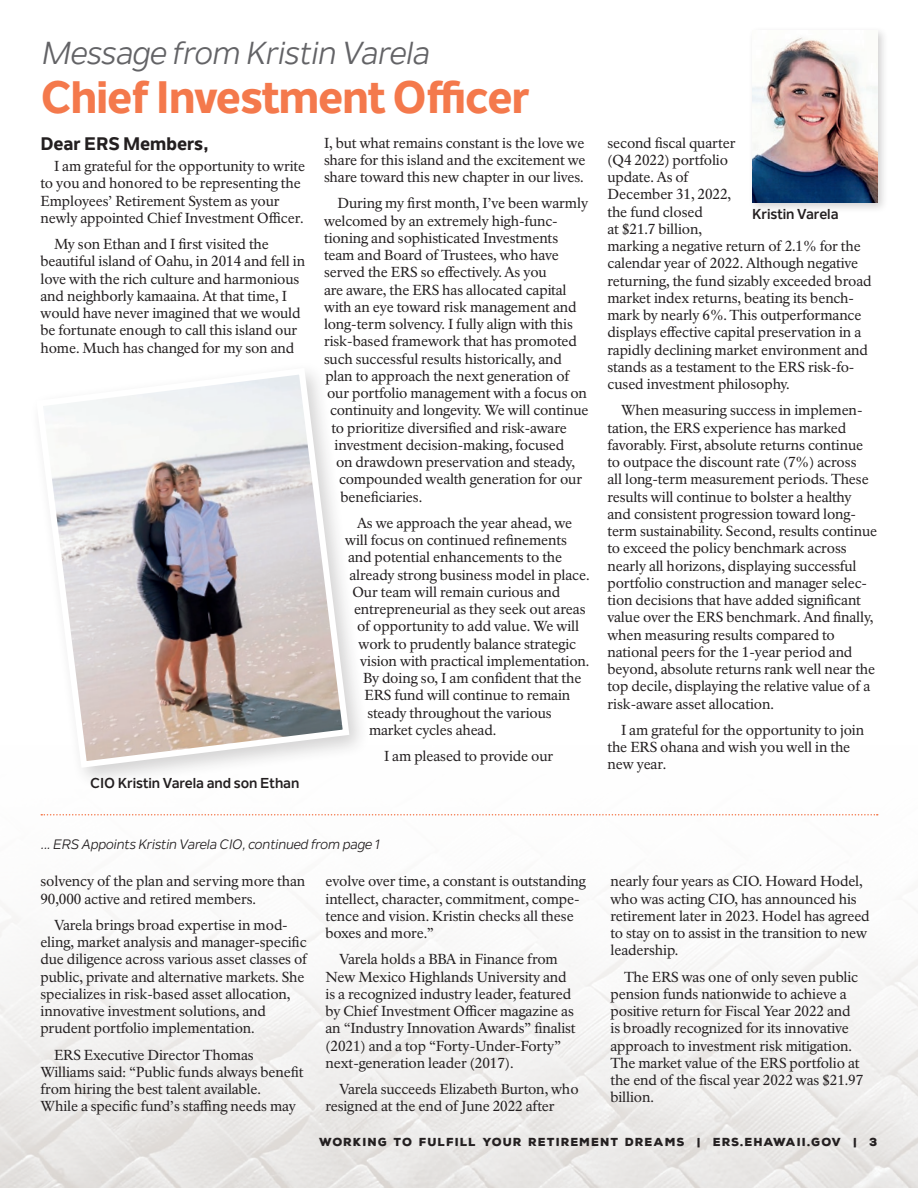
<style>
.page{position:relative;width:918px;height:1188px;background:#fff}
.page>*{position:absolute;margin:0;border:0;box-sizing:border-box;transform-origin:0 0}
.holomua_subhed{font:800 45px "Nolan Next";letter-spacing:-.02em;color:#f4794c}
.holomua_subhed-2{font:italic 31.5px "Nolan Next";letter-spacing:-.005em;color:#636366}
.holomua_subhed-3{font:800 18px "Nolan Next";letter-spacing:-.01em;color:#231f20}
.holomua_body{font:14.25px/17.2px "NPS Rawlinson OT";letter-spacing:-.01em;color:#231f20}
.holumua_caption{font:700 14.25px "Nolan Next";letter-spacing:-.005em;color:#231f20}
.holumua_caption-2{font:italic 13.5px "Nolan Next";letter-spacing:-.005em;color:#231f20}
.t1{font:900 11.25px "Nexa Rust Sans";letter-spacing:.1em;color:#231f20}
</style>
<div class="page">
<img style="left:0;top:814px;width:918px;height:374px">
<div style="left:748px;top:25px;width:141px;height:189px;background:#231f20;opacity:.2"></div>
<img style="left:752px;top:30px;width:126px;height:173px">
<svg style="left:43px;top:372px;width:310px;height:399px"></svg>
<svg style="left:41px;top:814px;width:837px;height:2px"></svg>
<p class="holomua_subhed-2" style="left:40px;top:34px;width:390px">Message from Kristin Varela</p>
<p class="holomua_subhed" style="left:40px;top:70px;width:491px">Chief Investment Officer</p>
<p class="holomua_subhed-3" style="left:40px;top:133px;width:170px">Dear ERS Members,</p>
<p class="holomua_body" style="left:40px;top:158px;width:266px;text-indent:14px">I am grateful for the opportunity to write to you and honored to be representing the Employees’ Retirement System as your newly appointed Chief Investment Officer.</p>
<p class="holomua_body" style="left:40px;top:236px;width:266px;text-indent:14px">My son Ethan and I first visited the beautiful island of Oahu, in 2014 and fell in love with the rich culture and harmonious and neighborly kamaaina. At that time, I would have never imagined that we would be fortunate enough to call this island our home. Much has changed for my son and</p>
<p class="holumua_caption" style="left:90px;top:774px;width:211px">CIO Kristin Varela and son Ethan</p>
<p class="holomua_body" style="left:324px;top:134px;width:263px;text-align:justify">I, but what remains constant is the love we share for this island and the excitement we share toward this new chapter in our lives.</p>
<p class="holomua_body" style="left:338px;top:195px;width:252px">During my first month, I’ve been warmly</p>
<p class="holomua_body" style="left:324px;top:212px;width:235px">welcomed by an extremely high-func-</p>
<p class="holomua_body" style="left:324px;top:229px;width:236px">tioning and sophisticated Investments</p>
<p class="holomua_body" style="left:324px;top:247px;width:236px">team and Board of Trustees, who have</p>
<p class="holomua_body" style="left:324px;top:264px;width:224px">served the ERS so effectively. As you</p>
<p class="holomua_body" style="left:324px;top:281px;width:244px">are aware, the ERS has allocated capital</p>
<p class="holomua_body" style="left:324px;top:298px;width:254px">with an eye toward risk management and</p>
<p class="holomua_body" style="left:324px;top:316px;width:251px">long-term solvency. I fully align with this</p>
<p class="holomua_body" style="left:324px;top:333px;width:255px">risk-based framework that has promoted</p>
<p class="holomua_body" style="left:324px;top:350px;width:239px">such successful results historically, and</p>
<p class="holomua_body" style="left:326px;top:367px;width:245px">plan to approach the next generation of</p>
<p class="holomua_body" style="left:327px;top:385px;width:262px">our portfolio management with a focus on</p>
<p class="holomua_body" style="left:330px;top:402px;width:260px">continuity and longevity. We will continue</p>
<p class="holomua_body" style="left:332px;top:419px;width:237px">to prioritize diversified and risk-aware</p>
<p class="holomua_body" style="left:334px;top:436px;width:231px">investment decision-making, focused</p>
<p class="holomua_body" style="left:336px;top:454px;width:240px">on drawdown preservation and steady,</p>
<p class="holomua_body" style="left:339px;top:471px;width:245px">compounded wealth generation for our</p>
<p class="holomua_body" style="left:340px;top:488px;width:83px">beneficiaries.</p>
<p class="holomua_body" style="left:357px;top:514px;width:217px">As we approach the year ahead, we</p>
<p class="holomua_body" style="left:345px;top:532px;width:224px">will focus on continued refinements</p>
<p class="holomua_body" style="left:348px;top:549px;width:216px">and potential enhancements to the</p>
<p class="holomua_body" style="left:350px;top:566px;width:242px">already strong business model in place.</p>
<p class="holomua_body" style="left:352px;top:583px;width:209px">Our team will remain curious and</p>
<p class="holomua_body" style="left:354px;top:601px;width:233px">entrepreneurial as they seek out areas</p>
<p class="holomua_body" style="left:357px;top:618px;width:224px">of opportunity to add value. We will</p>
<p class="holomua_body" style="left:358px;top:635px;width:219px">work to prudently balance strategic</p>
<p class="holomua_body" style="left:360px;top:652px;width:231px">vision with practical implementation.</p>
<p class="holomua_body" style="left:363px;top:670px;width:220px">By doing so, I am confident that the</p>
<p class="holomua_body" style="left:364px;top:687px;width:207px">ERS fund will continue to remain</p>
<p class="holomua_body" style="left:368px;top:704px;width:186px">steady throughout the various</p>
<p class="holomua_body" style="left:369px;top:721px;width:129px">market cycles ahead.</p>
<p class="holomua_body" style="left:384px;top:748px;width:171px">I am pleased to provide our</p>
<p class="holomua_body" style="left:608px;top:134px;width:266px">second fiscal quarter<br>(Q4 2022) portfolio<br>update. As of<br>December 31, 2022,<br>the fund closed<br>at $21.7 billion,<br>marking a negative return of 2.1% for the calendar year of 2022. Although negative returning, the fund sizably exceeded broad market index returns, beating its bench&shy;mark by nearly 6%. This outperformance displays effective capital preservation in a rapidly declining market environment and stands as a testament to the ERS risk-fo&shy;cused investment philosophy.</p>
<p class="holomua_body" style="left:608px;top:402px;width:271px;text-indent:14px">When measuring success in implemen&shy;tation, the ERS experience has marked favorably. First, absolute returns continue to outpace the discount rate (7%) across<br>all long-term measurement periods. These results will continue to bolster a healthy and consistent progression toward long&shy;term sustainability. Second, results continue to exceed the policy benchmark across nearly all horizons, displaying successful portfolio construction and manager selec&shy;tion decisions that have added significant value over the ERS benchmark. And finally, when measuring results compared to national peers for the 1-year period and beyond, absolute returns rank well near the top decile, displaying the relative value of a risk-aware asset allocation.</p>
<p class="holomua_body" style="left:608px;top:721px;width:258px;text-indent:14px">I am grateful for the opportunity to join the ERS ohana and wish you well in the new year.</p>
<p class="holumua_caption" style="left:752px;top:205px;width:88px">Kristin Varela</p>
<p class="holumua_caption-2" style="left:40px;top:836px;width:340px">... ERS Appoints Kristin Varela CIO, continued from page 1</p>
<p class="holomua_body" style="left:40px;top:873px;width:266px">solvency of the plan and serving more than<br>90,000 active and retired members.</p>
<p class="holomua_body" style="left:40px;top:916px;width:268px;text-indent:14px">Varela brings broad expertise in mod&shy;eling, market analysis and manager-specific due diligence across various asset classes of public, private and alternative markets. She specializes in risk-based asset allocation, innovative investment solutions, and prudent portfolio implementation.</p>
<p class="holomua_body" style="left:40px;top:1046px;width:265px;text-indent:14px">ERS Executive Director Thomas Williams said: “Public funds always benefit from hiring the best talent available.<br>While a specific fund’s staffing needs may</p>
<p class="holomua_body" style="left:326px;top:873px;width:262px">evolve over time, a constant is outstanding intellect, character, commitment, compe&shy;tence and vision. Kristin checks all these boxes and more.”</p>
<p class="holomua_body" style="left:326px;top:951px;width:252px;text-indent:14px">Varela holds a BBA in Finance from New Mexico Highlands University and is a recognized industry leader, featured by Chief Investment Officer magazine as an “Industry Innovation Awards” finalist (2021) and a top “Forty-Under-Forty” next-generation leader (2017).</p>
<p class="holomua_body" style="left:326px;top:1081px;width:255px;text-indent:14px">Varela succeeds Elizabeth Burton, who resigned at the end of June 2022 after</p>
<p class="holomua_body" style="left:610px;top:873px;width:261px">nearly four years as CIO. Howard Hodel, who was acting CIO, has announced his retirement later in 2023. Hodel has agreed to stay on to assist in the transition to new leadership.</p>
<p class="holomua_body" style="left:610px;top:968px;width:254px;text-indent:14px">The ERS was one of only seven public pension funds nationwide to achieve a positive return for Fiscal Year 2022 and is broadly recognized for its innovative approach to investment risk mitigation.<br>The market value of the ERS portfolio at the end of the fiscal year 2022 was $21.97 billion.</p>
<p class="t1" style="left:319px;top:1134px;width:560px">WORKING TO FULFILL YOUR RETIREMENT DREAMS | ERS.EHAWAII.GOV | 3</p>
</div>
